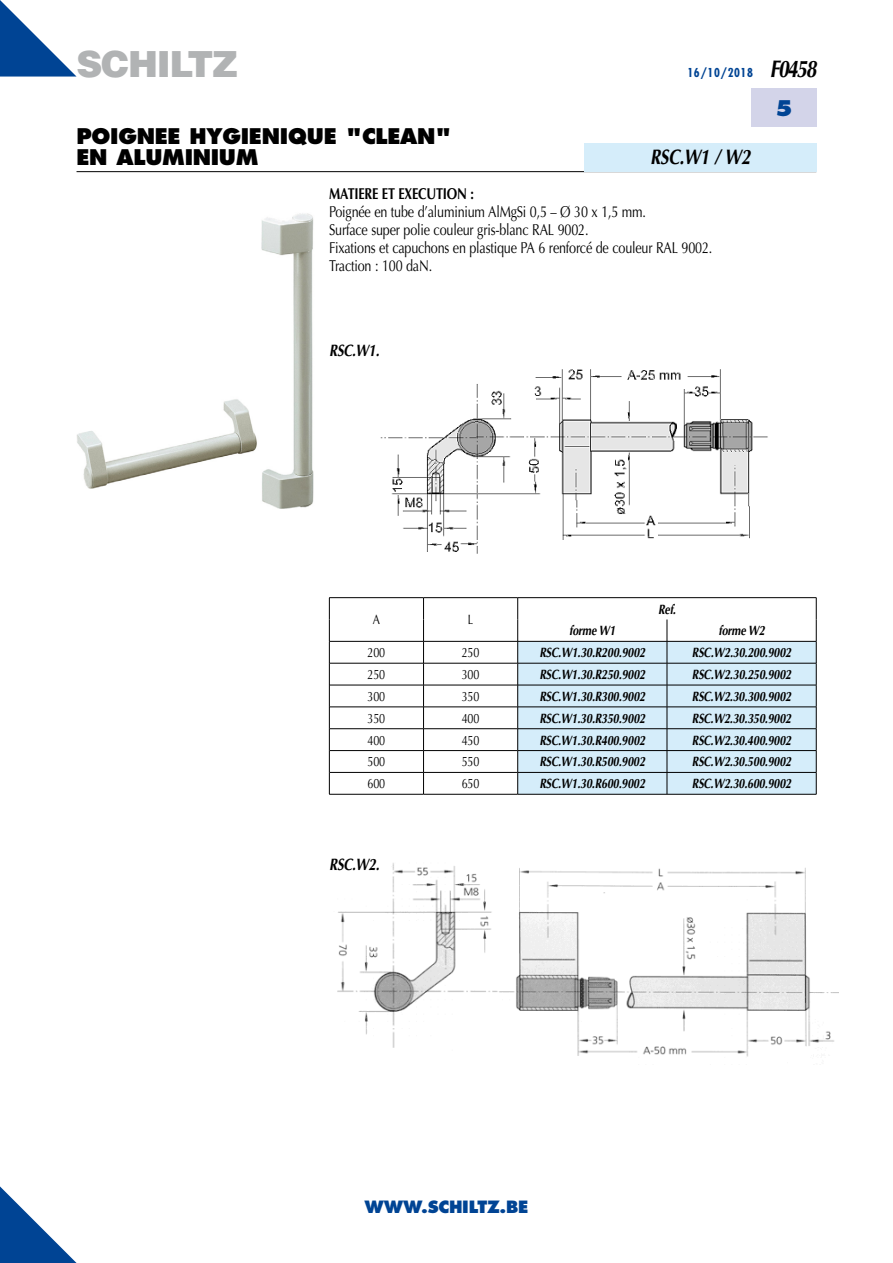
<style>
.page{position:relative;width:893px;height:1263px;background:#fff}
.page>*{position:absolute;margin:0;border:0;box-sizing:border-box;transform-origin:0 0}
.t1{font:900 36px "Helvetica";letter-spacing:-.035em;color:#b1b3b4}
.t2{font:800 21px/21px "Futura";letter-spacing:-.015em;color:#000}
.t3{font:italic 700 21px "Optima";letter-spacing:-.015em;color:#000;scale:.8 1}
.t4{font:800 21px "Futura";color:#004494}
.t5{font:800 16.5px "Futura";letter-spacing:-.015em;color:#004494}
.t6{font:italic 700 16.5px "Optima";letter-spacing:-.015em;color:#000;scale:.8 1}
.t7{font:15.75px/18px "Optima";letter-spacing:-.015em;color:#000;scale:.8 1}
.t8{font:700 15.75px "Optima";letter-spacing:-.015em;color:#000;scale:.8 1}
.t9{font:italic 700 13.5px "Optima";letter-spacing:-.015em;color:#000;scale:.8 1}
.t10{font:13.5px "Optima";letter-spacing:-.015em;color:#000;scale:.8 1}
.t11{font:700 condensed 12px "Futura";letter-spacing:.05em;color:#004494}
.s1{font-family:"Optima";font-style:italic;font-stretch:normal;font-size:24px;color:#000}
</style>
<div class="page">
<svg style="left:0;top:1186px;width:77px;height:77px"></svg>
<hr style="left:77px;top:171px;width:739px;height:1px;background:#000">
<div style="left:751px;top:89px;width:65px;height:38px;background:#d3d4e9"></div>
<svg style="left:0;top:0;width:77px;height:77px"></svg>
<div style="left:584px;top:143px;width:232px;height:28px;background:#d5edfa"></div>
<hr style="left:329px;top:597px;width:95px;height:1px;background:#000">
<hr style="left:424px;top:597px;width:94px;height:1px;background:#000">
<hr style="left:518px;top:597px;width:149px;height:1px;background:#000">
<hr style="left:667px;top:597px;width:149px;height:1px;background:#000">
<hr style="left:329px;top:794px;width:95px;height:1px;background:#000">
<hr style="left:424px;top:794px;width:94px;height:1px;background:#000">
<svg style="left:329px;top:598px;width:488px;height:196px"></svg>
<hr style="left:518px;top:794px;width:149px;height:1px;background:#000">
<hr style="left:667px;top:794px;width:149px;height:1px;background:#000">
<img style="left:380px;top:369px;width:388px;height:185px">
<img style="left:77px;top:213px;width:237px;height:296px">
<img style="left:337px;top:863px;width:502px;height:194px">
<div style="left:329px;top:344px;width:123px;height:39px;background:#fff"></div>
<div style="left:329px;top:858px;width:61px;height:32px;background:#fff"></div>
<h1 class="t1" style="left:77px;top:40px;width:163px">SCHILTZ</h1>
<p class="t11" style="left:687px;top:65px;width:130px">16/10/2018 <span class="s1">F0458</span></p>
<h2 class="t4" style="left:775px;top:95px;width:19px">5</h2>
<h2 class="t2" style="left:77px;top:125px;width:377px">POIGNEE HYGIENIQUE "CLEAN"<br>EN ALUMINIUM</h2>
<p class="t8" style="left:329px;top:184px;width:183px">MATIERE ET EXECUTION :</p>
<p class="t7" style="left:329px;top:202px;width:480px">Poignée en tube d’aluminium AlMgSi 0,5 – Ø 30 x 1,5 mm.<br>Surface super polie couleur gris-blanc RAL 9002.<br>Fixations et capuchons en plastique PA 6 renforcé de couleur RAL 9002.<br>Traction : 100 daN.</p>
<h2 class="t3" style="left:650px;top:145px;width:127px">RSC.W1 / W2</h2>
<p class="t6" style="left:329px;top:341px;width:64px">RSC.W1.</p>
<p class="t10" style="left:373px;top:612px;width:11px">A</p>
<p class="t10" style="left:468px;top:612px;width:8px">L</p>
<p class="t9" style="left:658px;top:601px;width:24px">Ref.</p>
<p class="t9" style="left:569px;top:623px;width:59px">forme W1</p>
<p class="t9" style="left:718px;top:623px;width:59px">forme W2</p>
<p class="t10" style="left:368px;top:645px;width:24px">200</p>
<p class="t10" style="left:462px;top:645px;width:24px">250</p>
<p class="t9" style="left:539px;top:645px;width:134px">RSC.W1.30.R200.9002</p>
<p class="t9" style="left:692px;top:645px;width:126px">RSC.W2.30.200.9002</p>
<p class="t10" style="left:368px;top:667px;width:24px">250</p>
<p class="t10" style="left:462px;top:667px;width:24px">300</p>
<p class="t9" style="left:539px;top:667px;width:134px">RSC.W1.30.R250.9002</p>
<p class="t9" style="left:692px;top:667px;width:126px">RSC.W2.30.250.9002</p>
<p class="t10" style="left:368px;top:688px;width:24px">300</p>
<p class="t10" style="left:462px;top:688px;width:24px">350</p>
<p class="t9" style="left:539px;top:688px;width:134px">RSC.W1.30.R300.9002</p>
<p class="t9" style="left:692px;top:688px;width:126px">RSC.W2.30.300.9002</p>
<p class="t10" style="left:368px;top:710px;width:24px">350</p>
<p class="t10" style="left:462px;top:710px;width:24px">400</p>
<p class="t9" style="left:539px;top:710px;width:134px">RSC.W1.30.R350.9002</p>
<p class="t9" style="left:692px;top:710px;width:126px">RSC.W2.30.350.9002</p>
<p class="t10" style="left:368px;top:732px;width:24px">400</p>
<p class="t10" style="left:462px;top:732px;width:24px">450</p>
<p class="t9" style="left:539px;top:732px;width:134px">RSC.W1.30.R400.9002</p>
<p class="t9" style="left:692px;top:732px;width:126px">RSC.W2.30.400.9002</p>
<p class="t10" style="left:368px;top:754px;width:24px">500</p>
<p class="t10" style="left:462px;top:754px;width:24px">550</p>
<p class="t9" style="left:539px;top:754px;width:134px">RSC.W1.30.R500.9002</p>
<p class="t9" style="left:692px;top:754px;width:126px">RSC.W2.30.500.9002</p>
<p class="t10" style="left:368px;top:776px;width:24px">600</p>
<p class="t10" style="left:462px;top:776px;width:24px">650</p>
<p class="t9" style="left:539px;top:776px;width:134px">RSC.W1.30.R600.9002</p>
<p class="t9" style="left:692px;top:776px;width:126px">RSC.W2.30.600.9002</p>
<p class="t6" style="left:329px;top:855px;width:64px">RSC.W2.</p>
<p class="t5" style="left:365px;top:1197px;width:165px">WWW.SCHILTZ.BE</p>
</div>
